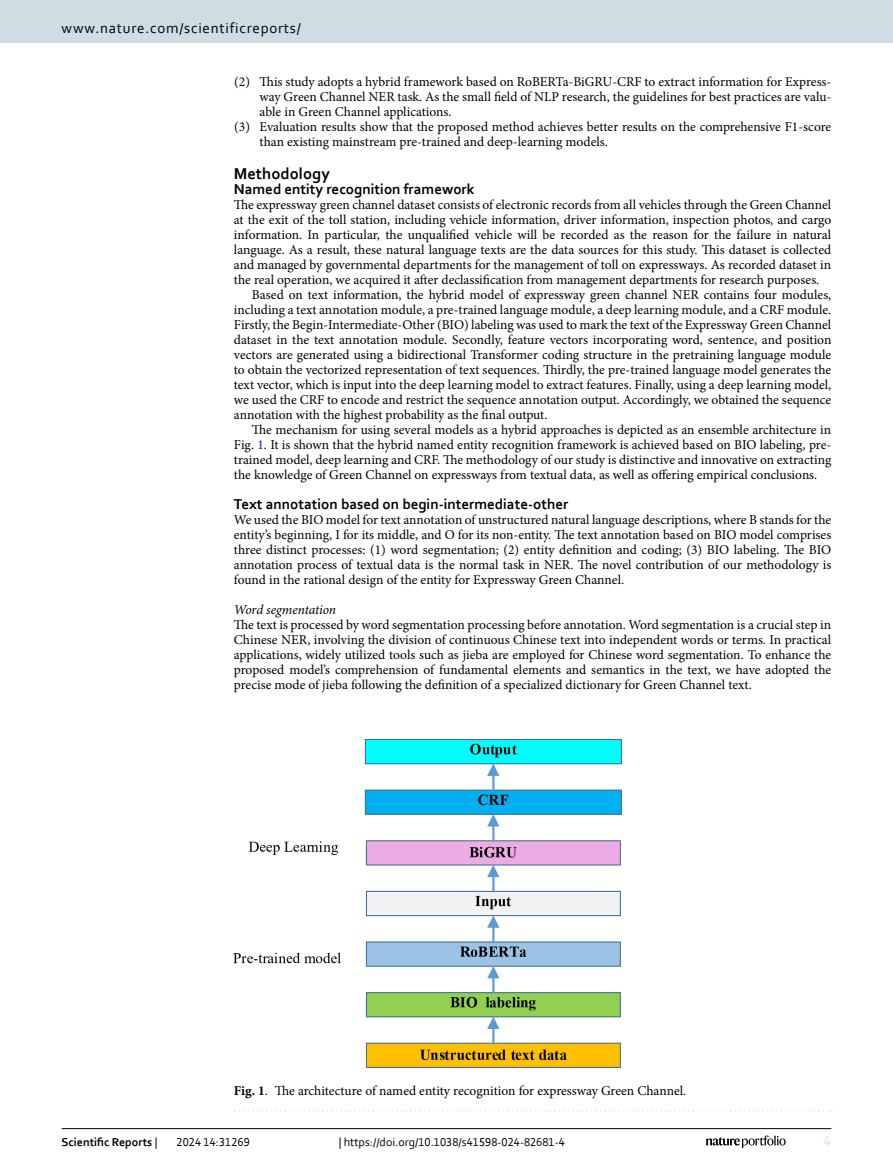
<style>
.page{position:relative;width:893px;height:1174px;background:#fff}
.page>*{position:absolute;margin:0;border:0;box-sizing:border-box;transform-origin:0 0}
.Head_1{font:700 16.5px "Corbel";color:#000}
.Head_2{font:700 15px "Corbel";color:#000}
.t1{font:15px "Corbel";letter-spacing:.05em;color:#000}
.Head_2_After_1{font:700 15px "Corbel";color:#000}
.t2{font:15px "Corbel";color:#d9e4eb}
.Body_Text{font:13.5px/15px "Minion Pro";color:#000;text-align:justify}
.Body_Text_Indent{font:13.5px/15px "Minion Pro";letter-spacing:-.005em;color:#000;text-align:justify}
.Ordered_L1_1_1{font:13.5px/15px "Minion Pro";letter-spacing:-.005em;color:#000;text-align:justify}
.Figure_Caption{font:13.5px "Minion Pro";letter-spacing:-.005em;color:#000}
.Head_3{font:italic 13.5px "Minion Pro";letter-spacing:-.01em;color:#000}
.t3{font:12px "Corbel";color:#000}
.t4{font:700 12px "Corbel";color:#000}
.s1{color:#00f}
.s2{font-weight:700}
.s3{font-weight:400}
</style>
<div class="page">
<img style="left:234px;top:740px;width:388px;height:327px">
<svg style="left:235px;top:1110px;width:597px;height:1px"></svg>
<hr style="left:62px;top:1128px;width:769px;height:1px;background:#000">
<svg style="left:706px;top:1135px;width:80px;height:12px"></svg>
<div style="left:0;top:0;width:893px;height:43px;background:#cedde4"></div>
<p class="t1" style="left:62px;top:18px;width:241px">www.nature.com/scientificreports/</p>
<p class="Ordered_L1_1_1" style="left:260px;top:74px;width:573px;text-indent:-25px">(2) This study adopts a hybrid framework based on RoBERTa-BiGRU-CRF to extract information for Express&shy;way Green Channel NER task. As the small field of NLP research, the guidelines for best practices are valu&shy;able in Green Channel applications.</p>
<p class="Ordered_L1_1_1" style="left:260px;top:119px;width:573px;text-indent:-25px">(3) Evaluation results show that the proposed method achieves better results on the comprehensive F1-score than existing mainstream pre-trained and deep-learning models.</p>
<p class="Head_1" style="left:234px;top:163px;width:97px">Methodology</p>
<p class="Head_2_After_1" style="left:234px;top:179px;width:242px">Named entity recognition framework</p>
<p class="Body_Text" style="left:234px;top:197px;width:599px">The expressway green channel dataset consists of electronic records from all vehicles through the Green Channel at the exit of the toll station, including vehicle information, driver information, inspection photos, and cargo information. In particular, the unqualified vehicle will be recorded as the reason for the failure in natural language. As a result, these natural language texts are the data sources for this study. This dataset is collected and managed by governmental departments for the management of toll on expressways. As recorded dataset in the real operation, we acquired it after declassification from management departments for research purposes.</p>
<p class="Body_Text_Indent" style="left:234px;top:287px;width:599px;text-indent:18px">Based on text information, the hybrid model of expressway green channel NER contains four modules, including a text annotation module, a pre-trained language module, a deep learning module, and a CRF module.<br>Firstly, the Begin-Intermediate-Other (BIO) labeling was used to mark the text of the Expressway Green Channel dataset in the text annotation module. Secondly, feature vectors incorporating word, sentence, and position vectors are generated using a bidirectional Transformer coding structure in the pretraining language module to obtain the vectorized representation of text sequences. Thirdly, the pre-trained language model generates the text vector, which is input into the deep learning model to extract features. Finally, using a deep learning model, we used the CRF to encode and restrict the sequence annotation output. Accordingly, we obtained the sequence annotation with the highest probability as the final output.</p>
<p class="Body_Text_Indent" style="left:234px;top:422px;width:599px;text-indent:18px">The mechanism for using several models as a hybrid approaches is depicted as an ensemble architecture in Fig. <span class="s1">1</span>. It is shown that the hybrid named entity recognition framework is achieved based on BIO labeling, pre&shy;trained model, deep learning and CRF. The methodology of our study is distinctive and innovative on extracting the knowledge of Green Channel on expressways from textual data, as well as offering empirical conclusions.</p>
<p class="Head_2" style="left:234px;top:494px;width:336px">Text annotation based on begin-intermediate-other</p>
<p class="Body_Text" style="left:234px;top:512px;width:599px">We used the BIO model for text annotation of unstructured natural language descriptions, where B stands for the entity’s beginning, I for its middle, and O for its non-entity. The text annotation based on BIO model comprises three distinct processes: (1) word segmentation; (2) entity definition and coding; (3) BIO labeling. The BIO annotation process of textual data is the normal task in NER. The novel contribution of our methodology is found in the rational design of the entity for Expressway Green Channel.</p>
<p class="Head_3" style="left:234px;top:600px;width:104px">Word segmentation</p>
<p class="Body_Text" style="left:234px;top:617px;width:599px">The text is processed by word segmentation processing before annotation. Word segmentation is a crucial step in Chinese NER, involving the division of continuous Chinese text into independent words or terms. In practical applications, widely utilized tools such as jieba are employed for Chinese word segmentation. To enhance the proposed model’s comprehension of fundamental elements and semantics in the text, we have adopted the precise mode of jieba following the definition of a specialized dictionary for Green Channel text.</p>
<p class="Figure_Caption" style="left:234px;top:1082px;width:454px"><span class="s2">Fig. 1</span>. The architecture of named entity recognition for expressway Green Channel.</p>
<p class="t4" style="left:62px;top:1134px;width:97px">Scientific Reports <span class="s3">|</span></p>
<p class="t3" style="left:177px;top:1134px;width:75px">2024 14:31269</p>
<p class="t3" style="left:339px;top:1134px;width:228px">| https://doi.org/10.1038/s41598-024-82681-4</p>
<p class="t2" style="left:824px;top:1132px;width:9px">4</p>
</div>
